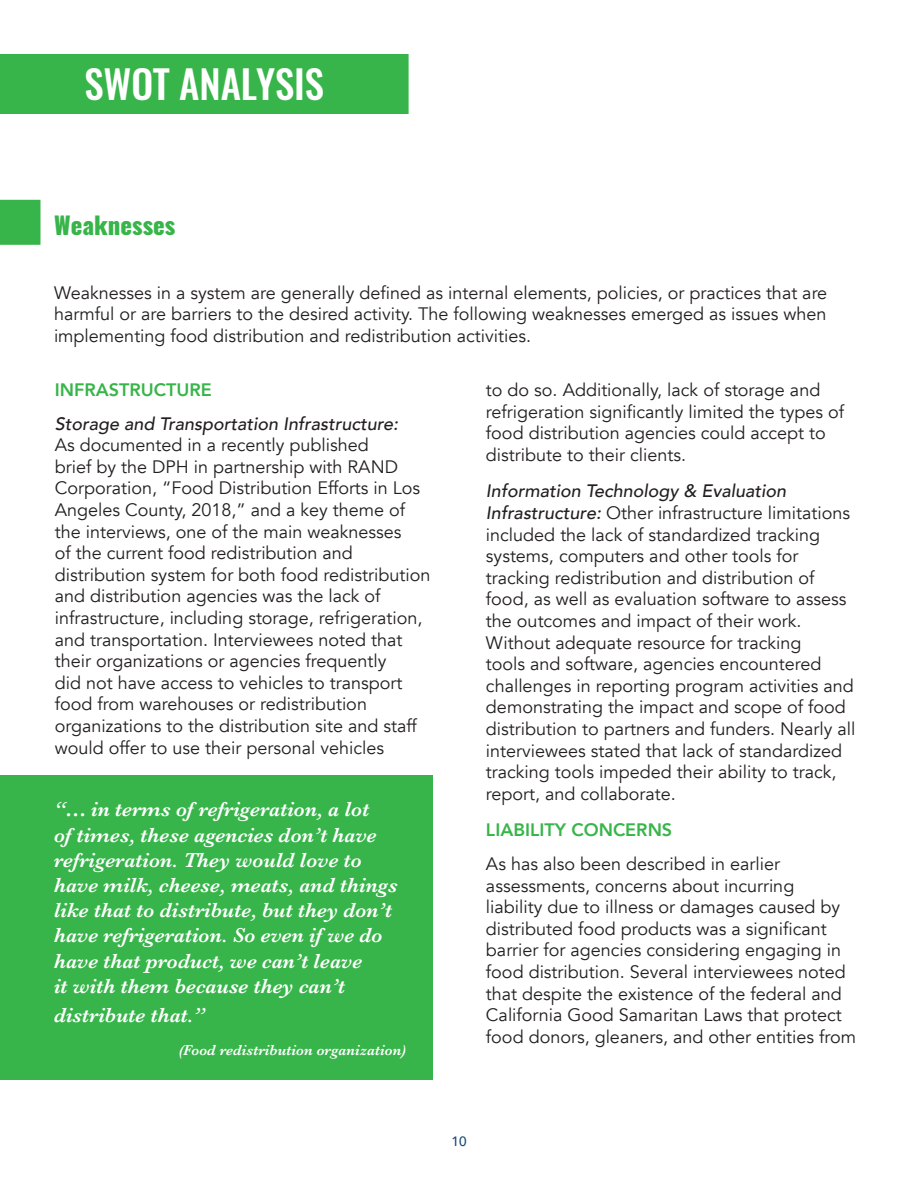
<style>
.page{position:relative;width:918px;height:1188px;background:#fff}
.page>*{position:absolute;margin:0;border:0;box-sizing:border-box;transform-origin:0 0}
.t1{font:500 39px "Oswald";color:#fff}
.t2{font:800 24px "Oswald";color:#38b54a}
.t3{font:italic 600 21px/25.2px "Baskerville";color:#fff}
.t4{font:18px/21.6px "Avenir";color:#231f20}
.t5{font:italic 500 18px "Avenir";color:#231f20}
.t6{font:800 18px "Avenir";color:#38b54a}
.t7{font:italic 600 15px "Baskerville";color:#fff}
.t8{font:500 13.5px "Avenir";color:#16497d}
.s1{font-weight:500;font-style:italic}
</style>
<div class="page">
<div style="left:0;top:776px;width:433px;height:304px;background:#38b54a"></div>
<div style="left:0;top:200px;width:40px;height:45px;background:#38b54a"></div>
<div style="left:0;top:54px;width:409px;height:60px;background:#38b54a"></div>
<h1 class="t1" style="left:84px;top:56px;width:241px">SWOT ANALYSIS</h1>
<h2 class="t2" style="left:54px;top:209px;width:123px">Weaknesses</h2>
<p class="t4" style="left:54px;top:282px;width:775px;text-align:justify">Weaknesses in a system are generally defined as internal elements, policies, or practices that are harmful or are barriers to the desired activity. The following weaknesses emerged as issues when implementing food distribution and redistribution activities.</p>
<p class="t6" style="left:55px;top:376px;width:158px">INFRASTRUCTURE</p>
<p class="t5" style="left:55px;top:413px;width:345px">Storage and Transportation Infrastructure:</p>
<p class="t4" style="left:55px;top:435px;width:377px">As documented in a recently published<br>brief by the DPH in partnership with RAND Corporation, “Food Distribution Efforts in Los Angeles County, 2018,” and a key theme of the interviews, one of the main weaknesses<br>of the current food redistribution and distribution system for both food redistribution and distribution agencies was the lack of infrastructure, including storage, refrigeration, and transportation. Interviewees noted that their organizations or agencies frequently<br>did not have access to vehicles to transport food from warehouses or redistribution organizations to the distribution site and staff would offer to use their personal vehicles</p>
<p class="t3" style="left:54px;top:797px;width:345px">“… in terms of refrigeration, a lot<br>of times, these agencies don’t have refrigeration. They would love to have milk, cheese, meats, and things like that to distribute, but they don’t have refrigeration. So even if we do have that product, we can’t leave<br>it with them because they can’t</p>
<p class="t3" style="left:54px;top:1002px;width:152px">distribute that.”</p>
<p class="t7" style="left:179px;top:1040px;width:228px">(Food redistribution organization)</p>
<p class="t4" style="left:486px;top:379px;width:360px">to do so. Additionally, lack of storage and refrigeration significantly limited the types of food distribution agencies could accept to distribute to their clients.</p>
<p class="t4" style="left:486px;top:481px;width:371px"><span class="s1">Information Technology &amp; Evaluation Infrastructure:</span> Other infrastructure limitations included the lack of standardized tracking systems, computers and other tools for tracking redistribution and distribution of food, as well as evaluation software to assess the outcomes and impact of their work.<br>Without adequate resource for tracking<br>tools and software, agencies encountered challenges in reporting program activities and demonstrating the impact and scope of food distribution to partners and funders. Nearly all interviewees stated that lack of standardized tracking tools impeded their ability to track, report, and collaborate.</p>
<p class="t6" style="left:486px;top:816px;width:188px">LIABILITY CONCERNS</p>
<p class="t4" style="left:486px;top:853px;width:372px">As has also been described in earlier assessments, concerns about incurring<br>liability due to illness or damages caused by distributed food products was a significant barrier for agencies considering engaging in food distribution. Several interviewees noted that despite the existence of the federal and California Good Samaritan Laws that protect food donors, gleaners, and other entities from</p>
<p class="t8" style="left:451px;top:1130px;width:17px">10</p>
</div>
